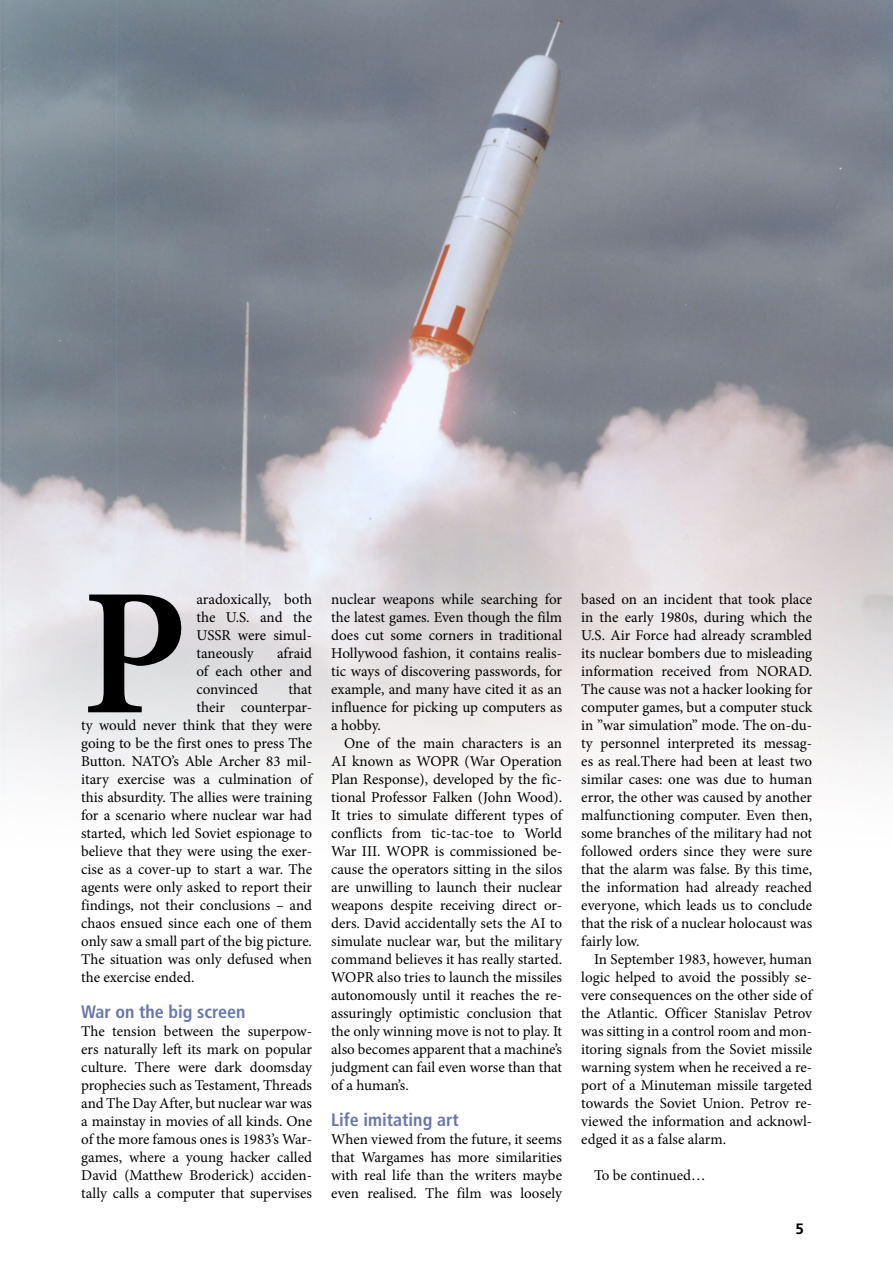
<style>
.page{position:relative;width:893px;height:1263px;background:#fff}
.page>*{position:absolute;margin:0;border:0;box-sizing:border-box;transform-origin:0 0}
.t1{font:600 181.2px "Minion Pro";color:#000}
.t2{font:700 condensed 18px "Frutiger LT Std";color:#6877ad}
.t3{font:15px/18px "Minion Pro";color:#000;text-align:justify}
.t4{font:700 15px "Frutiger LT Std";color:#000}
</style>
<div class="page">
<img style="left:1px;top:0;width:892px;height:793px">
<img style="left:0;top:0;width:1px;height:1263px">
<h1 class="t1" style="left:81px;top:529px;width:108px">P</h1>
<p class="t3" style="left:196px;top:590px;width:117px">aradoxically, both the U.S. and the USSR were simul&shy;taneously</p>
<p class="t3" style="left:196px;top:644px;width:117px;text-indent:81px">afraid of each other and convinced</p>
<p class="t3" style="left:289px;top:680px;width:25px">that</p>
<p class="t3" style="left:196px;top:698px;width:117px">their counterpar-</p>
<p class="t3" style="left:81px;top:716px;width:232px">ty would never think that they were</p>
<p class="t3" style="left:81px;top:734px;width:232px">going to be the first ones to press The</p>
<p class="t3" style="left:81px;top:752px;width:232px">Button. NATO’s Able Archer 83 mil-</p>
<p class="t3" style="left:81px;top:770px;width:232px">itary exercise was a culmination of</p>
<p class="t3" style="left:81px;top:788px;width:232px">this absurdity. The allies were training</p>
<p class="t3" style="left:81px;top:806px;width:232px">for a scenario where nuclear war had</p>
<p class="t3" style="left:81px;top:824px;width:232px">started, which led Soviet espionage to</p>
<p class="t3" style="left:81px;top:842px;width:232px">believe that they were using the exer-</p>
<p class="t3" style="left:81px;top:860px;width:232px">cise as a cover-up to start a war. The</p>
<p class="t3" style="left:81px;top:878px;width:232px">agents were only asked to report their</p>
<p class="t3" style="left:81px;top:896px;width:232px">findings, not their conclusions – and</p>
<p class="t3" style="left:81px;top:914px;width:232px">chaos ensued since each one of them</p>
<p class="t3" style="left:81px;top:932px;width:232px">only saw a small part of the big picture.</p>
<p class="t3" style="left:81px;top:950px;width:232px">The situation was only defused when</p>
<p class="t3" style="left:81px;top:968px;width:115px">the exercise ended.</p>
<p class="t2" style="left:81px;top:1001px;width:166px">War on the big screen</p>
<p class="t3" style="left:81px;top:1022px;width:232px">The tension between the superpow&shy;ers naturally left its mark on popular culture. There were dark doomsday prophecies such as Testament, Threads and The Day After, but nuclear war was a mainstay in movies of all kinds. One of the more famous ones is 1983’s War&shy;games, where a young hacker called David (Matthew Broderick) acciden&shy;tally calls a computer that supervises</p>
<p class="t3" style="left:331px;top:590px;width:232px">nuclear weapons while searching for the latest games. Even though the film does cut some corners in traditional Hollywood fashion, it contains realis&shy;tic ways of discovering passwords, for example, and many have cited it as an influence for picking up computers as a hobby.</p>
<p class="t3" style="left:331px;top:734px;width:232px;text-indent:13px">One of the main characters is an AI known as WOPR (War Operation Plan Response), developed by the fic&shy;tional Professor Falken (John Wood).<br>It tries to simulate different types of conflicts from tic-tac-toe to World War III. WOPR is commissioned be&shy;cause the operators sitting in the silos are unwilling to launch their nuclear weapons despite receiving direct or&shy;ders. David accidentally sets the AI to simulate nuclear war, but the military command believes it has really started.<br>WOPR also tries to launch the missiles autonomously until it reaches the re&shy;assuringly optimistic conclusion that the only winning move is not to play. It also becomes apparent that a machine’s judgment can fail even worse than that of a human’s.</p>
<p class="t2" style="left:331px;top:1109px;width:129px">Life imitating art</p>
<p class="t3" style="left:331px;top:1130px;width:232px">When viewed from the future, it seems that Wargames has more similarities with real life than the writers maybe even realised. The film was loosely</p>
<p class="t3" style="left:581px;top:590px;width:232px">based on an incident that took place in the early 1980s, during which the U.S. Air Force had already scrambled its nuclear bombers due to misleading information received from NORAD.<br>The cause was not a hacker looking for computer games, but a computer stuck in ”war simulation” mode. The on-du&shy;ty personnel interpreted its messag&shy;es as real.There had been at least two similar cases: one was due to human error, the other was caused by another malfunctioning computer. Even then, some branches of the military had not followed orders since they were sure that the alarm was false. By this time, the information had already reached everyone, which leads us to conclude that the risk of a nuclear holocaust was fairly low.</p>
<p class="t3" style="left:581px;top:950px;width:232px;text-indent:13px">In September 1983, however, human logic helped to avoid the possibly se&shy;vere consequences on the other side of the Atlantic. Officer Stanislav Petrov was sitting in a control room and mon&shy;itoring signals from the Soviet missile warning system when he received a re&shy;port of a Minuteman missile targeted towards the Soviet Union. Petrov re&shy;viewed the information and acknowl&shy;edged it as a false alarm.</p>
<p class="t3" style="left:594px;top:1166px;width:113px">To be continued…</p>
<p class="t4" style="left:795px;top:1220px;width:10px">5</p>
</div>
